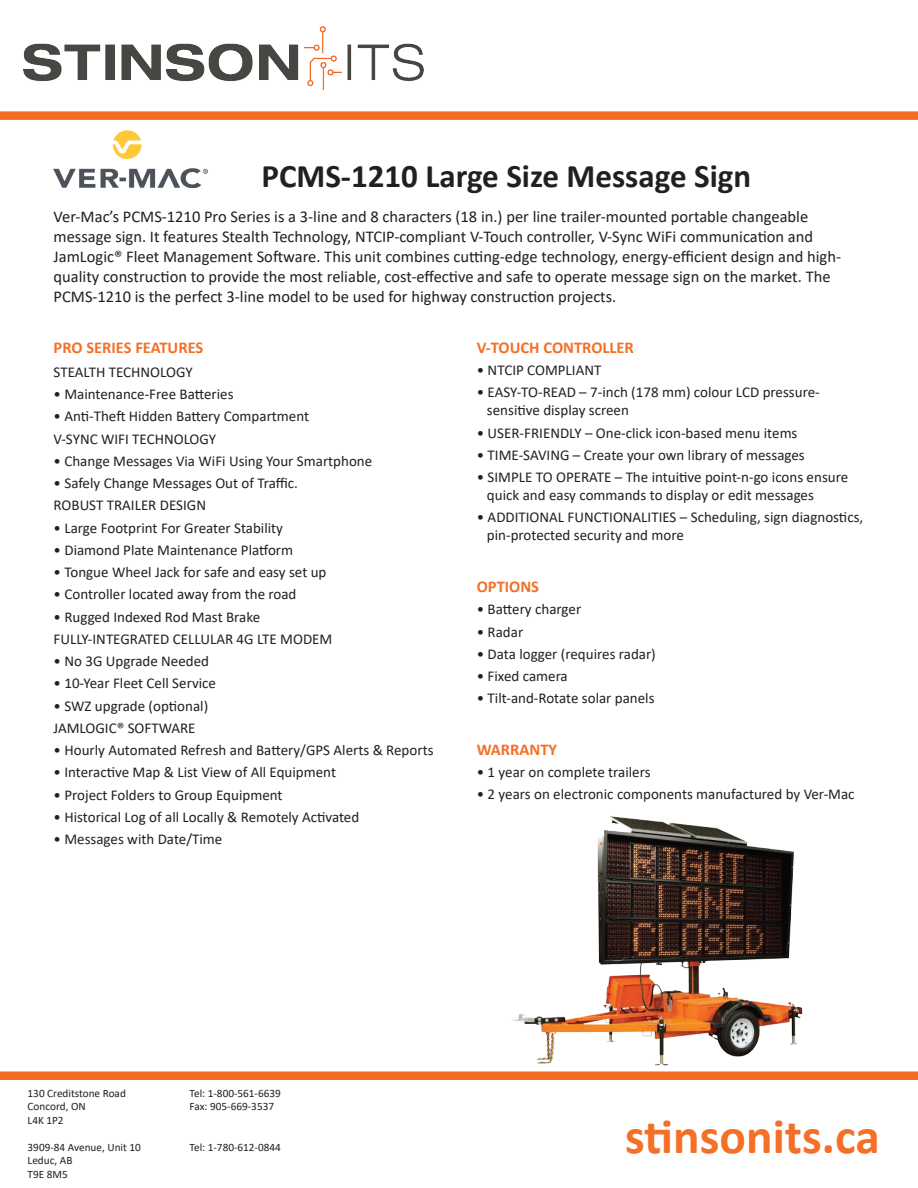
<style>
.page{position:relative;width:918px;height:1188px;background:#fff}
.page>*{position:absolute;margin:0;border:0;box-sizing:border-box;transform-origin:0 0}
.t1{font:700 49.5px "Calibri";color:#f37026}
.t2{font:700 33px "Calibri";color:#231f20}
.t3{font:16.5px/19.8px "Calibri";color:#231f20}
.t4{font:700 16.5px "Calibri";color:#f37026}
.t5{font:15px/22.2px "Calibri";color:#231f20}
.t6{font:11.25px/13.5px "Calibri";color:#231f20}
</style>
<div class="page">
<img style="left:24px;top:26px;width:400px;height:64px">
<div style="left:0;top:111px;width:918px;height:9px;background:#f36b24"></div>
<div style="left:0;top:1071px;width:918px;height:9px;background:#f36b24"></div>
<img style="left:48px;top:119px;width:166px;height:69px">
<img style="left:505px;top:816px;width:310px;height:256px">
<h2 class="t2" style="left:262px;top:152px;width:491px">PCMS-1210 Large Size Message Sign</h2>
<p class="t3" style="left:54px;top:207px;width:789px">Ver-Mac’s PCMS-1210 Pro Series is a 3-line and 8 characters (18 in.) per line trailer-mounted portable changeable message sign. It features Stealth Technology, NTCIP-compliant V-Touch controller, V-Sync WiFi communication and JamLogic® Fleet Management Software. This unit combines cutting-edge technology, energy-efficient design and high&shy;quality construction to provide the most reliable, cost-effective and safe to operate message sign on the market. The PCMS-1210 is the perfect 3-line model to be used for highway construction projects.</p>
<p class="t4" style="left:477px;top:336px;width:159px">V-TOUCH CONTROLLER</p>
<p class="t5" style="left:477px;top:359px;width:126px">• NTCIP COMPLIANT</p>
<p class="t5" style="left:487px;top:383px;width:334px;line-height:18px;text-indent:-10px">• EASY-TO-READ – 7-inch (178 mm) colour LCD pressure&shy;sensitive display screen</p>
<p class="t5" style="left:477px;top:421px;width:322px">• USER-FRIENDLY – One-click icon-based menu items</p>
<p class="t5" style="left:477px;top:443px;width:329px">• TIME-SAVING – Create your own library of messages</p>
<p class="t5" style="left:487px;top:468px;width:363px;line-height:18px;text-indent:-10px">• SIMPLE TO OPERATE – The intuitive point-n-go icons ensure quick and easy commands to display or edit messages</p>
<p class="t5" style="left:487px;top:508px;width:378px;line-height:18px;text-indent:-10px">• ADDITIONAL FUNCTIONALITIES – Scheduling, sign diagnostics, pin-protected security and more</p>
<p class="t4" style="left:477px;top:575px;width:64px">OPTIONS</p>
<p class="t5" style="left:477px;top:598px;width:106px">• Battery charger</p>
<p class="t5" style="left:477px;top:620px;width:48px">• Radar</p>
<p class="t5" style="left:477px;top:642px;width:181px">• Data logger (requires radar)</p>
<p class="t5" style="left:477px;top:665px;width:92px">• Fixed camera</p>
<p class="t5" style="left:477px;top:687px;width:179px">• Tilt-and-Rotate solar panels</p>
<p class="t4" style="left:477px;top:738px;width:82px">WARRANTY</p>
<p class="t5" style="left:477px;top:761px;width:175px">• 1 year on complete trailers</p>
<p class="t5" style="left:477px;top:783px;width:379px">• 2 years on electronic components manufactured by Ver-Mac</p>
<p class="t4" style="left:54px;top:336px;width:151px">PRO SERIES FEATURES</p>
<p class="t5" style="left:54px;top:360px;width:141px">STEALTH TECHNOLOGY</p>
<p class="t5" style="left:54px;top:383px;width:182px">• Maintenance-Free Batteries</p>
<p class="t5" style="left:54px;top:405px;width:257px">• Anti-Theft Hidden Battery Compartment<br>V-SYNC WIFI TECHNOLOGY</p>
<p class="t5" style="left:54px;top:449px;width:320px">• Change Messages Via WiFi Using Your Smartphone</p>
<p class="t5" style="left:54px;top:472px;width:246px">• Safely Change Messages Out of Traffic.<br>ROBUST TRAILER DESIGN</p>
<p class="t5" style="left:54px;top:516px;width:231px">• Large Footprint For Greater Stability</p>
<p class="t5" style="left:54px;top:538px;width:241px">• Diamond Plate Maintenance Platform</p>
<p class="t5" style="left:54px;top:561px;width:274px">• Tongue Wheel Jack for safe and easy set up</p>
<p class="t5" style="left:54px;top:583px;width:244px">• Controller located away from the road</p>
<p class="t5" style="left:54px;top:605px;width:280px">• Rugged Indexed Rod Mast Brake<br>FULLY-INTEGRATED CELLULAR 4G LTE MODEM</p>
<p class="t5" style="left:54px;top:650px;width:157px">• No 3G Upgrade Needed</p>
<p class="t5" style="left:54px;top:672px;width:164px">• 10-Year Fleet Cell Service</p>
<p class="t5" style="left:54px;top:694px;width:156px">• SWZ upgrade (optional)<br>JAMLOGIC® SOFTWARE</p>
<p class="t5" style="left:54px;top:739px;width:381px">• Hourly Automated Refresh and Battery/GPS Alerts &amp; Reports</p>
<p class="t5" style="left:54px;top:761px;width:284px">• Interactive Map &amp; List View of All Equipment</p>
<p class="t5" style="left:54px;top:783px;width:231px">• Project Folders to Group Equipment</p>
<p class="t5" style="left:54px;top:805px;width:307px">• Historical Log of all Locally &amp; Remotely Activated</p>
<p class="t5" style="left:54px;top:828px;width:170px">• Messages with Date/Time</p>
<p class="t6" style="left:28px;top:1086px;width:100px">130 Creditstone Road</p>
<p class="t6" style="left:190px;top:1086px;width:93px">Tel: 1-800-561-6639</p>
<p class="t6" style="left:28px;top:1099px;width:60px">Concord, ON</p>
<p class="t6" style="left:190px;top:1099px;width:86px">Fax: 905-669-3537</p>
<p class="t6" style="left:28px;top:1113px;width:38px">L4K 1P2</p>
<p class="t6" style="left:28px;top:1140px;width:115px">3909-84 Avenue, Unit 10</p>
<p class="t6" style="left:190px;top:1140px;width:93px">Tel: 1-780-612-0844</p>
<p class="t6" style="left:28px;top:1153px;width:46px">Leduc, AB<br>T9E 8M5</p>
<h1 class="t1" style="left:625px;top:1101px;width:256px">stinsonits.ca</h1>
</div>
